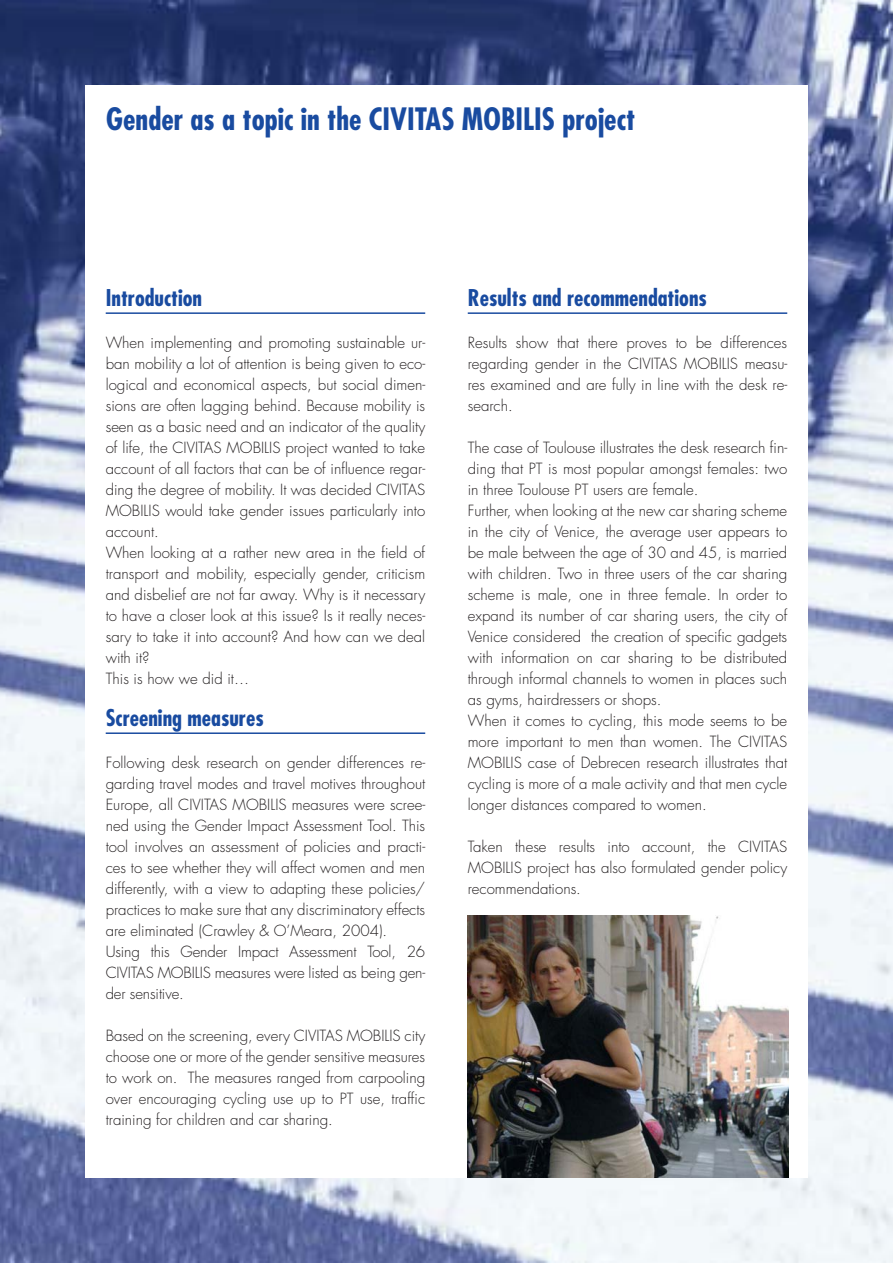
<style>
.page{position:relative;width:893px;height:1263px;background:#fff}
.page>*{position:absolute;margin:0;border:0;box-sizing:border-box;transform-origin:0 0}
.t1{font:700 condensed 30px "Futura";color:#194ba0}
.t2{font:700 condensed 22.5px "Futura";color:#194ba0}
.t3{font:300 15px/21px "Futura";color:#231f20}
</style>
<div class="page">
<img style="left:0;top:0;width:893px;height:1263px">
<div style="left:85px;top:85px;width:723px;height:1093px;background:#fff"></div>
<hr style="left:106px;top:312px;width:319px;height:2px;background:#194ba0">
<hr style="left:106px;top:732px;width:319px;height:2px;background:#194ba0">
<hr style="left:468px;top:312px;width:319px;height:2px;background:#194ba0">
<img style="left:468px;top:915px;width:320px;height:263px">
<h1 class="t1" style="left:106px;top:106px;width:531px">Gender as a topic in the CIVITAS MOBILIS project</h1>
<h2 class="t2" style="left:106px;top:288px;width:98px">Introduction</h2>
<p class="t3" style="left:106px;top:333px;width:321px">When implementing and promoting sustainable ur&shy;ban mobility a lot of attention is being given to eco&shy;logical and economical aspects, but social dimen&shy;sions are often lagging behind. Because mobility is seen as a basic need and an indicator of the quality of life, the CIVITAS MOBILIS project wanted to take account of all factors that can be of influence regar&shy;ding the degree of mobility. It was decided CIVITAS MOBILIS would take gender issues particularly into account.<br>When looking at a rather new area in the field of transport and mobility, especially gender, criticism and disbelief are not far away. Why is it necessary to have a closer look at this issue? Is it really neces&shy;sary to take it into account? And how can we deal with it?<br>This is how we did it…</p>
<h2 class="t2" style="left:106px;top:708px;width:160px">Screening measures</h2>
<p class="t3" style="left:106px;top:753px;width:321px">Following desk research on gender differences re&shy;garding travel modes and travel motives throughout Europe, all CIVITAS MOBILIS measures were scree&shy;ned using the Gender Impact Assessment Tool. This tool involves an assessment of policies and practi&shy;ces to see whether they will affect women and men differently, with a view to adapting these policies/ practices to make sure that any discriminatory effects are eliminated (Crawley &amp; O’Meara, 2004).<br>Using this Gender Impact Assessment Tool, 26<br>CIVITAS MOBILIS measures were listed as being gen&shy;der sensitive.</p>
<p class="t3" style="left:106px;top:1026px;width:321px;text-align:justify">Based on the screening, every CIVITAS MOBILIS city choose one or more of the gender sensitive measures to work on. The measures ranged from carpooling over encouraging cycling use up to PT use, traffic training for children and car sharing.</p>
<h2 class="t2" style="left:468px;top:288px;width:241px">Results and recommendations</h2>
<p class="t3" style="left:468px;top:333px;width:321px;text-align:justify">Results show that there proves to be differences regarding gender in the CIVITAS MOBILIS measu&shy;res examined and are fully in line with the desk re&shy;search.</p>
<p class="t3" style="left:468px;top:438px;width:321px">The case of Toulouse illustrates the desk research fin&shy;ding that PT is most popular amongst females: two in three Toulouse PT users are female.<br>Further, when looking at the new car sharing scheme in the city of Venice, the average user appears to be male between the age of 30 and 45, is married with children. Two in three users of the car sharing scheme is male, one in three female. In order to expand its number of car sharing users, the city of Venice considered the creation of specific gadgets with information on car sharing to be distributed through informal channels to women in places such as gyms, hairdressers or shops.<br>When it comes to cycling, this mode seems to be more important to men than women. The CIVITAS MOBILIS case of Debrecen research illustrates that cycling is more of a male activity and that men cycle longer distances compared to women.</p>
<p class="t3" style="left:468px;top:837px;width:321px;text-align:justify">Taken these results into account, the CIVITAS MOBILIS project has also formulated gender policy recommendations.</p>
</div>
